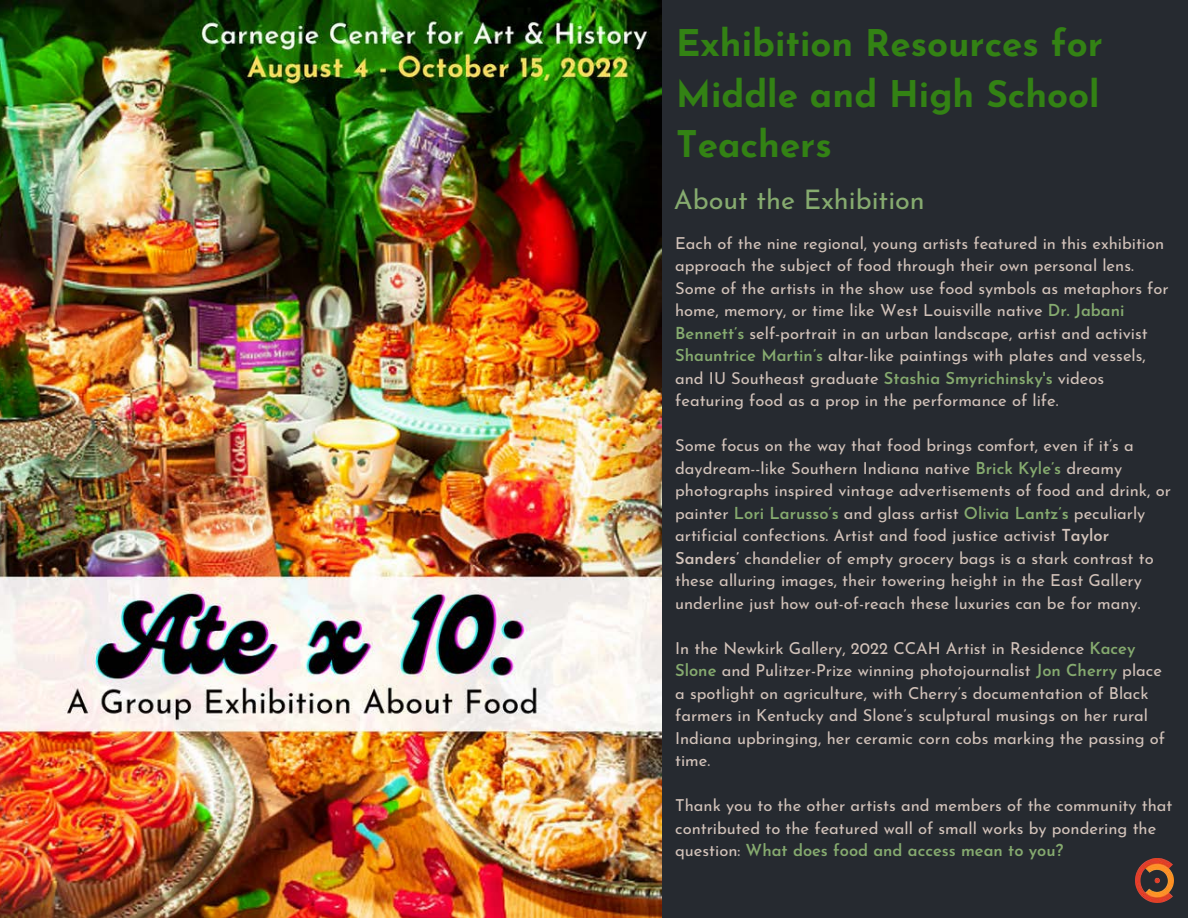
<style>
.page{position:relative;width:1188px;height:918px;background:#262a30}
.page>*{position:absolute;margin:0;border:0;box-sizing:border-box;transform-origin:0 0}
.t1{font:700 36.75px/50.7px "Josefin Sans";color:#338214;text-align:justify}
.t2{font:27px "Josefin Sans";color:#86ab6f}
.t3{font:16.5px/22.5px "Josefin Sans";color:#d3c3ba}
.s1{font-weight:600;color:#86ab6f}
.s2{font-weight:600}
</style>
<div class="page">
<img style="left:1135px;top:859px;width:38px;height:44px">
<img style="left:0;top:0;width:662px;height:918px">
<h1 class="t1" style="left:676px;top:22px;width:428px">Exhibition Resources for Middle and High School Teachers</h1>
<h2 class="t2" style="left:674px;top:189px;width:253px">About the Exhibition</h2>
<p class="t3" style="left:675px;top:234px;width:495px">Each of the nine regional, young artists featured in this exhibition approach the subject of food through their own personal lens.<br>Some of the artists in the show use food symbols as metaphors for home, memory, or time like West Louisville native <span class="s1">Dr. Jabani Bennett’s</span> self-portrait in an urban landscape, artist and activist <span class="s1">Shauntrice Martin’s</span> altar-like paintings with plates and vessels, and IU Southeast graduate <span class="s1">Stashia Smyrichinsky's</span> videos featuring food as a prop in the performance of life.</p>
<p class="t3" style="left:675px;top:436px;width:497px">Some focus on the way that food brings comfort, even if it’s a daydream--like Southern Indiana native <span class="s1">Brick Kyle’s</span> dreamy photographs inspired vintage advertisements of food and drink, or painter <span class="s1">Lori Larusso’s</span> and glass artist <span class="s1">Olivia Lantz’s</span> peculiarly artificial confections. Artist and food justice activist <span class="s2">Taylor Sanders’</span> chandelier of empty grocery bags is a stark contrast to these alluring images, their towering height in the East Gallery underline just how out-of-reach these luxuries can be for many.</p>
<p class="t3" style="left:675px;top:639px;width:492px">In the Newkirk Gallery, 2022 CCAH Artist in Residence <span class="s1">Kacey Slone</span> and Pulitzer-Prize winning photojournalist <span class="s1">Jon Cherry</span> place a spotlight on agriculture, with Cherry’s documentation of Black farmers in Kentucky and Slone’s sculptural musings on her rural Indiana upbringing, her ceramic corn cobs marking the passing of time.</p>
<p class="t3" style="left:675px;top:796px;width:499px">Thank you to the other artists and members of the community that contributed to the featured wall of small works by pondering the question: <span class="s1">What does food and access mean to you?</span></p>
</div>
